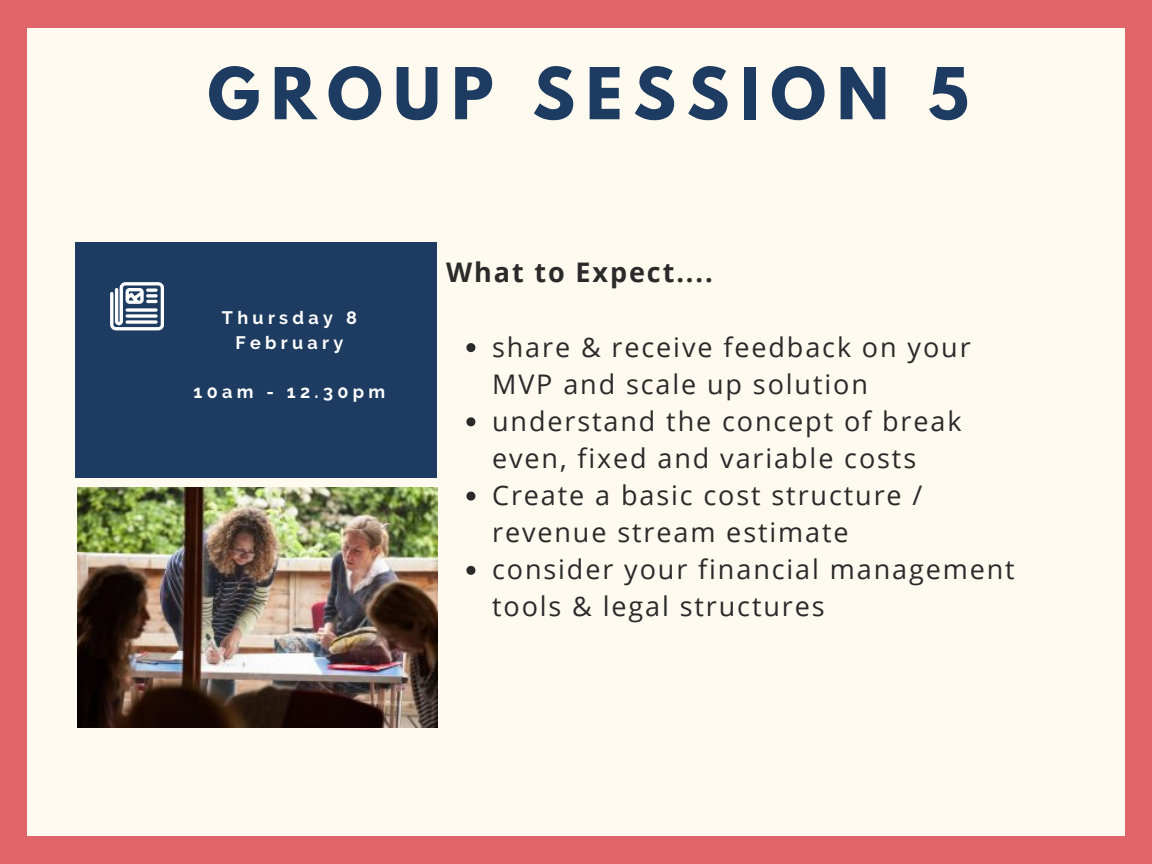
<style>
.page{position:relative;width:1152px;height:864px;background:#e0656a}
.page>*{position:absolute;margin:0;border:0;box-sizing:border-box;transform-origin:0 0}
.t1{font:700 63.45px "League Spartan";letter-spacing:.17em;color:#1e3c61}
.t2{font:27px/37.2px "Open Sans";letter-spacing:.07em;color:#2a2a2a}
.t3{font:700 27px "Open Sans";letter-spacing:.07em;color:#2a2a2a}
.t4{font:700 18px/24.8px "Raleway";letter-spacing:.24em;color:#fff;text-align:center}
</style>
<div class="page">
<div style="left:27px;top:28px;width:1098px;height:808px;background:#fffaf0"></div>
<div style="left:75px;top:242px;width:362px;height:236px;background:#1e3c61"></div>
<svg style="left:111px;top:282px;width:53px;height:48px"></svg>
<svg style="left:466px;top:343px;width:9px;height:9px"></svg>
<svg style="left:466px;top:417px;width:9px;height:9px"></svg>
<svg style="left:466px;top:492px;width:9px;height:9px"></svg>
<svg style="left:466px;top:566px;width:9px;height:9px"></svg>
<img style="left:77px;top:488px;width:360px;height:239px">
<p class="t1" style="left:208px;top:62px;width:763px">GROUP SESSION 5</p>
<p class="t4" style="left:222px;top:305px;width:136px">Thursday 8<br>February</p>
<p class="t4" style="left:194px;top:380px;width:193px">10am - 12.30pm</p>
<p class="t3" style="left:446px;top:254px;width:268px">What to Expect....</p>
<p class="t2" style="left:492px;top:328px;width:480px">share &amp; receive feedback on your<br>MVP and scale up solution</p>
<p class="t2" style="left:492px;top:402px;width:471px">understand the concept of break even, fixed and variable costs</p>
<p class="t2" style="left:492px;top:476px;width:432px">Create a basic cost structure / revenue stream estimate</p>
<p class="t2" style="left:492px;top:550px;width:524px">consider your financial management tools &amp; legal structures</p>
</div>
